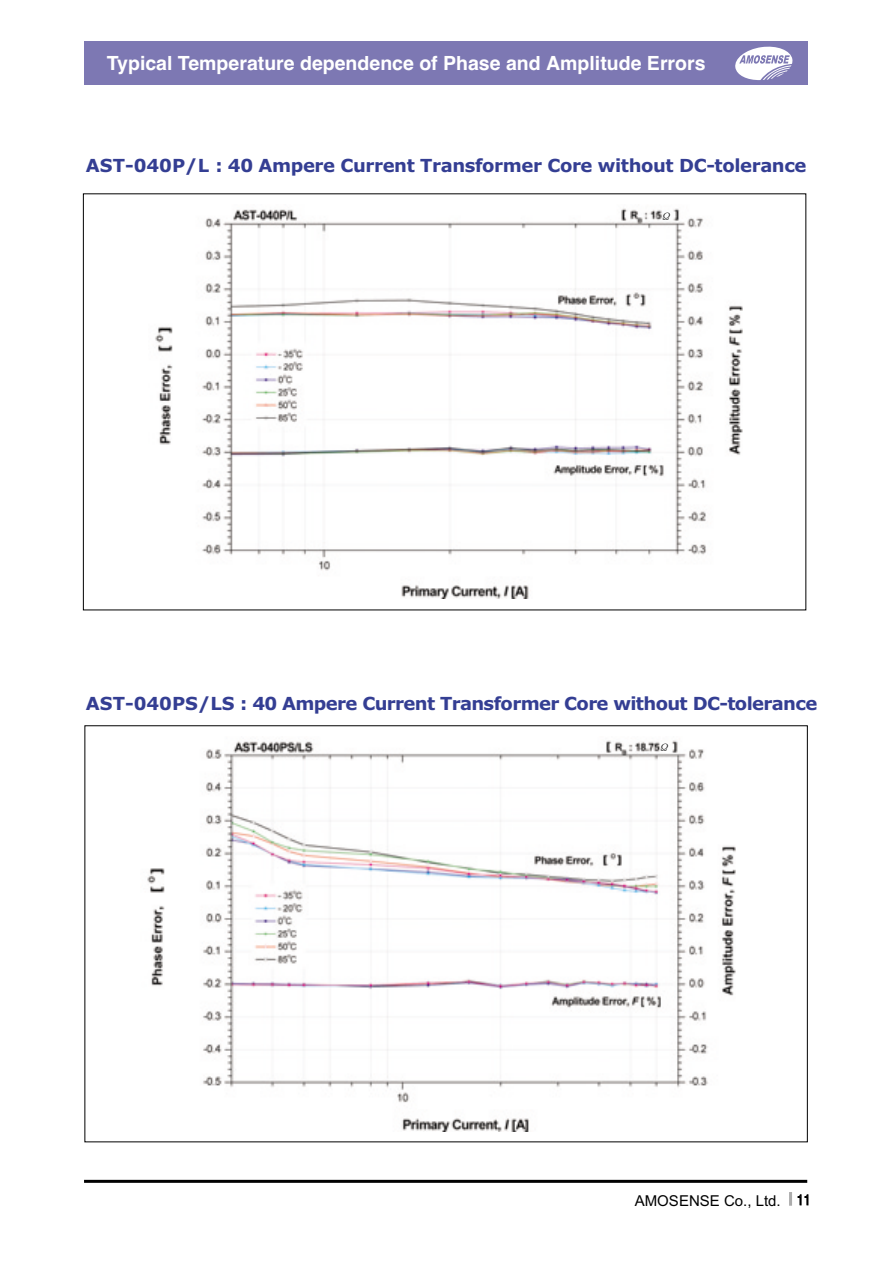
<style>
.page{position:relative;width:893px;height:1262px;background:#fff}
.page>*{position:absolute;margin:0;border:0;box-sizing:border-box;transform-origin:0 0}
.t1{font:700 19.5px "Helvetica";color:#fff}
.t2{font:700 18px "Verdana";letter-spacing:-.02em;color:#343e93}
.t3{font:15px "Arial";color:#000}
.t4{font:9.75px "YGO12";color:#000}
</style>
<div class="page">
<hr style="left:84px;top:1179px;width:723px;height:3px;background:#000">
<svg style="left:789px;top:1192px;width:3px;height:13px"></svg>
<img style="left:155px;top:208px;width:587px;height:391px">
<img style="left:147px;top:740px;width:588px;height:391px">
<div style="left:84px;top:41px;width:723px;height:44px;background:#7d78b3"></div>
<svg style="left:735px;top:46px;width:57px;height:34px"></svg>
<p class="t1" style="left:107px;top:56px;width:600px">Typical Temperature dependence of Phase and Amplitude Errors</p>
<p class="t2" style="left:86px;top:159px;width:722px">AST-040P/L : 40 Ampere Current Transformer Core without DC-tolerance</p>
<p class="t4" style="left:661px;top:211px;width:11px">Ω</p>
<p class="t2" style="left:86px;top:696px;width:732px">AST-040PS/LS : 40 Ampere Current Transformer Core without DC-tolerance</p>
<p class="t4" style="left:659px;top:742px;width:11px">Ω</p>
<p class="t3" style="left:634px;top:1195px;width:177px">AMOSENSE Co., Ltd. <sup>11</sup></p>
</div>
